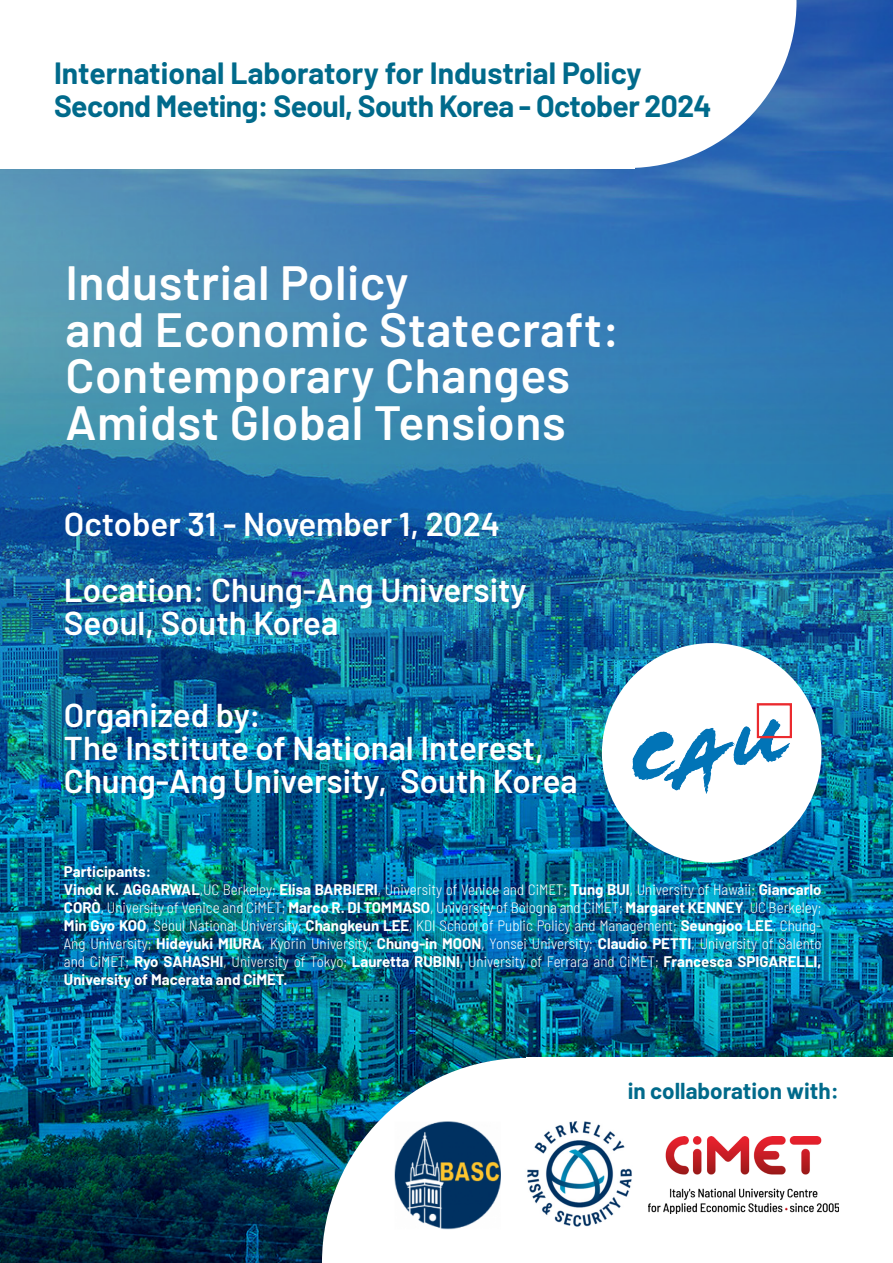
<style>
.page{position:relative;width:893px;height:1263px;background:#fff}
.page>*{position:absolute;margin:0;border:0;box-sizing:border-box;transform-origin:0 0}
.t1{font:600 48px "Barlow";letter-spacing:.01em;color:#fff}
.t2{font:600 33px "Barlow";color:#fff}
.t3{font:700 30px "Barlow";letter-spacing:-.015em;color:#006a8b}
.t4{font:700 22.5px "Barlow";color:#006a8b}
.discutono{font:300 semi-condensed 15px/18px "Barlow";color:#fff;text-align:justify}
.discutono-2{font:700 15px "Barlow";color:#fff}
.s1{font-weight:700;font-stretch:normal}
</style>
<div class="page">
<img style="left:0;top:0;width:893px;height:1263px">
<div style="left:527px;top:1058px;width:366px;height:205px;background:#fff"></div>
<svg style="left:322px;top:1058px;width:356px;height:205px"></svg>
<img style="left:385px;top:1118px;width:122px;height:114px">
<img style="left:522px;top:1112px;width:118px;height:120px">
<img style="left:648px;top:1136px;width:191px;height:77px">
<div style="left:0;top:0;width:634px;height:168px;background:#fff"></div>
<svg style="left:634px;top:0;width:162px;height:168px"></svg>
<div style="left:602px;top:643px;width:219px;height:220px;background:#fff;border-radius:50%"></div>
<img style="left:633px;top:703px;width:158px;height:90px">
<p class="t3" style="left:54px;top:51px;width:589px">International Laboratory for Industrial Policy</p>
<p class="t3" style="left:54px;top:84px;width:659px">Second Meeting: Seoul, South Korea - October 2024</p>
<p class="t1" style="left:65px;top:247px;width:345px">Industrial Policy</p>
<p class="t1" style="left:65px;top:294px;width:555px">and Economic Statecraft:</p>
<p class="t1" style="left:65px;top:340px;width:506px">Contemporary Changes</p>
<p class="t1" style="left:65px;top:387px;width:502px">Amidst Global Tensions</p>
<p class="t2" style="left:64px;top:500px;width:438px">October 31 - November 1, 2024</p>
<p class="t2" style="left:64px;top:566px;width:464px">Location: Chung-Ang University</p>
<p class="t2" style="left:64px;top:599px;width:276px">Seoul, South Korea</p>
<p class="t2" style="left:64px;top:691px;width:199px">Organized by:</p>
<p class="t2" style="left:64px;top:724px;width:481px">The Institute of National Interest,</p>
<p class="t2" style="left:64px;top:757px;width:515px">Chung-Ang University, South Korea</p>
<p class="discutono-2" style="left:64px;top:860px;width:89px">Participants:</p>
<p class="discutono" style="left:64px;top:879px;width:759px"><span class="s1">Vinod K. AGGARWAL</span>,UC Berkeley; <span class="s1">Elisa BARBIERI</span>, University of Venice and CiMET; <span class="s1">Tung BUI</span>, University of Hawaii; <span class="s1">Giancarlo CORÒ</span>, University of Venice and CiMET; <span class="s1">Marco R. DI TOMMASO</span>, University of Bologna and CiMET; <span class="s1">Margaret KENNEY</span>, UC Berkeley; <span class="s1">Min Gyo KOO</span>, Seoul National University; <span class="s1">Changkeun LEE</span>, KDI School of Public Policy and Management; <span class="s1">Seungjoo LEE</span>, Chung-Ang University; <span class="s1">Hideyuki MIURA</span>, Kyorin University; <span class="s1">Chung-in MOON</span>, Yonsei University; <span class="s1">Claudio PETTI</span>, University of Salento and CiMET; <span class="s1">Ryo SAHASHI</span>, University of Tokyo; <span class="s1">Lauretta RUBINI</span>, University of Ferrara and CiMET; <span class="s1">Francesca SPIGARELLI, University of Macerata and CiMET.</span></p>
<p class="t4" style="left:628px;top:1074px;width:213px">in collaboration with:</p>
</div>
